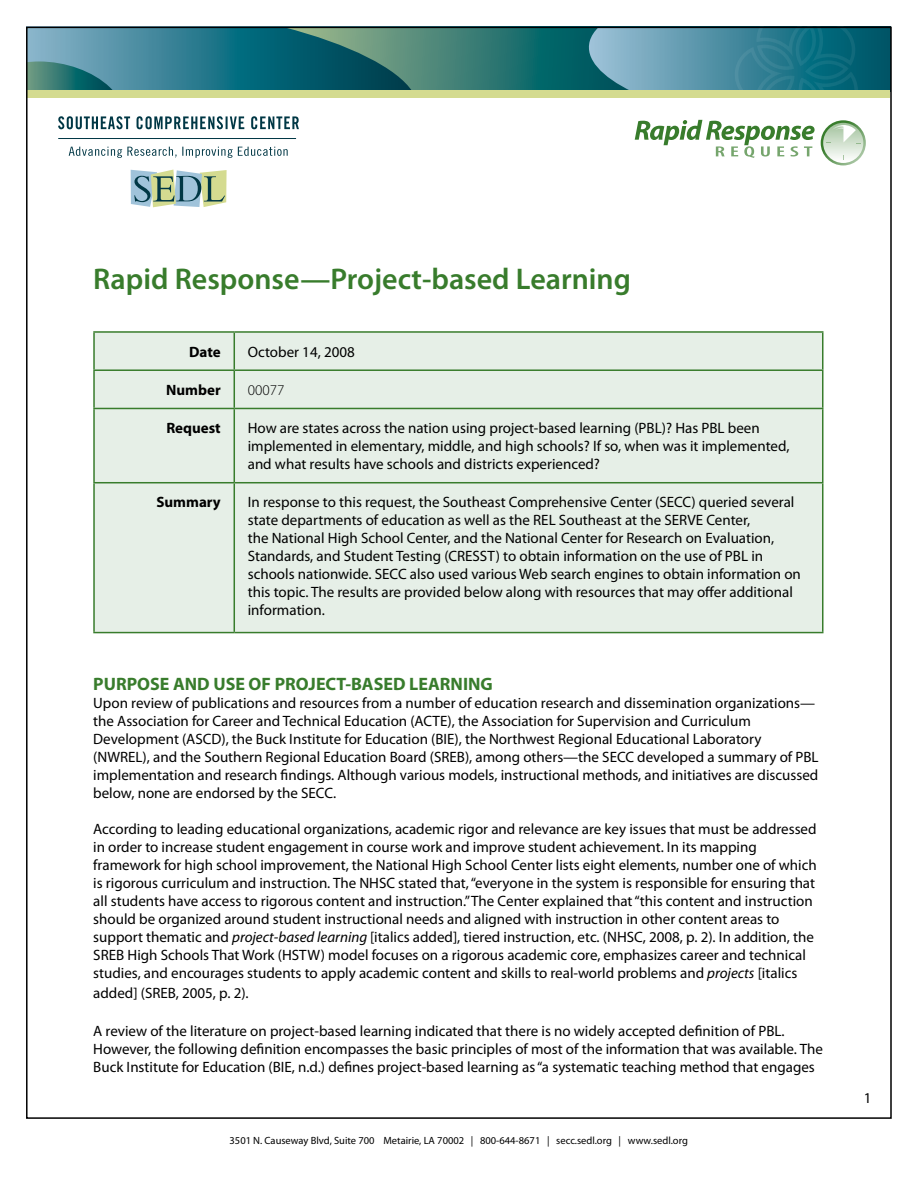
<style>
.page{position:relative;width:918px;height:1188px;background:#fff}
.page>*{position:absolute;margin:0;border:0;box-sizing:border-box;transform-origin:0 0}
.t1{font:600 30px "Myriad Pro";color:#387c2c}
.t2{font:700 18px "Myriad Pro";color:#387c2c}
.t3{font:15px/18px "Myriad Pro";color:#000}
.t4{font:700 15px "Myriad Pro";color:#000}
.t5{font:300 15px "Myriad Pro";color:#000}
.t6{font:10.5px "Myriad Pro";color:#000}
.s1{font-style:italic}
</style>
<div class="page">
<svg style="left:131px;top:170px;width:96px;height:37px;background:#a1baa9"></svg>
<svg style="left:821px;top:120px;width:45px;height:45px"></svg>
<svg style="left:823px;top:123px;width:40px;height:40px"></svg>
<svg style="left:26px;top:26px;width:865px;height:134px"></svg>
<div style="left:95px;top:333px;width:727px;height:299px;background:#e6efe7"></div>
<hr style="left:93px;top:331px;width:141px;height:2px;background:#387c2c">
<hr style="left:93px;top:333px;width:2px;height:36px;background:#387c2c">
<hr style="left:234px;top:331px;width:589px;height:2px;background:#387c2c">
<hr style="left:234px;top:333px;width:1px;height:36px;background:#387c2c">
<hr style="left:822px;top:333px;width:2px;height:36px;background:#387c2c">
<hr style="left:93px;top:369px;width:141px;height:2px;background:#387c2c">
<hr style="left:93px;top:371px;width:2px;height:37px;background:#387c2c">
<hr style="left:234px;top:369px;width:589px;height:2px;background:#387c2c">
<hr style="left:234px;top:371px;width:1px;height:37px;background:#387c2c">
<hr style="left:822px;top:371px;width:2px;height:37px;background:#387c2c">
<hr style="left:93px;top:408px;width:141px;height:1px;background:#387c2c">
<hr style="left:93px;top:409px;width:2px;height:73px;background:#387c2c">
<hr style="left:234px;top:408px;width:589px;height:1px;background:#387c2c">
<hr style="left:234px;top:409px;width:1px;height:73px;background:#387c2c">
<hr style="left:822px;top:409px;width:2px;height:73px;background:#387c2c">
<hr style="left:93px;top:482px;width:141px;height:1px;background:#387c2c">
<hr style="left:93px;top:483px;width:2px;height:149px;background:#387c2c">
<hr style="left:234px;top:482px;width:589px;height:1px;background:#387c2c">
<hr style="left:234px;top:483px;width:1px;height:149px;background:#387c2c">
<hr style="left:822px;top:483px;width:2px;height:149px;background:#387c2c">
<hr style="left:93px;top:632px;width:141px;height:1px;background:#387c2c">
<hr style="left:234px;top:632px;width:589px;height:1px;background:#387c2c">
<h1 class="t1" style="left:93px;top:260px;width:539px">Rapid Response—Project-based Learning</h1>
<p class="t4" style="left:189px;top:342px;width:33px">Date</p>
<p class="t3" style="left:248px;top:342px;width:109px">October 14, 2008</p>
<p class="t4" style="left:166px;top:380px;width:56px">Number</p>
<p class="t5" style="left:248px;top:382px;width:38px">00077</p>
<p class="t4" style="left:166px;top:418px;width:56px">Request</p>
<p class="t3" style="left:248px;top:419px;width:543px">How are states across the nation using project-based learning (PBL)? Has PBL been implemented in elementary, middle, and high schools? If so, when was it implemented, and what results have schools and districts experienced?</p>
<p class="t4" style="left:156px;top:493px;width:66px">Summary</p>
<p class="t3" style="left:248px;top:493px;width:555px">In response to this request, the Southeast Comprehensive Center (SECC) queried several state departments of education as well as the REL Southeast at the SERVE Center,<br>the National High School Center, and the National Center for Research on Evaluation, Standards, and Student Testing (CRESST) to obtain information on the use of PBL in schools nationwide. SECC also used various Web search engines to obtain information on this topic. The results are provided below along with resources that may offer additional information.</p>
<p class="t2" style="left:93px;top:673px;width:401px">PURPOSE AND USE OF PROJECT-BASED LEARNING</p>
<p class="t3" style="left:93px;top:694px;width:727px">Upon review of publications and resources from a number of education research and dissemination organizations— the Association for Career and Technical Education (ACTE), the Association for Supervision and Curriculum Development (ASCD), the Buck Institute for Education (BIE), the Northwest Regional Educational Laboratory (NWREL), and the Southern Regional Education Board (SREB), among others—the SECC developed a summary of PBL implementation and research findings. Although various models, instructional methods, and initiatives are discussed below, none are endorsed by the SECC.</p>
<p class="t3" style="left:93px;top:820px;width:725px">According to leading educational organizations, academic rigor and relevance are key issues that must be addressed in order to increase student engagement in course work and improve student achievement. In its mapping framework for high school improvement, the National High School Center lists eight elements, number one of which is rigorous curriculum and instruction. The NHSC stated that, “everyone in the system is responsible for ensuring that all students have access to rigorous content and instruction.” The Center explained that “this content and instruction should be organized around student instructional needs and aligned with instruction in other content areas to support thematic and <span class="s1">project-based learning</span> [italics added], tiered instruction, etc. (NHSC, 2008, p. 2). In addition, the SREB High Schools That Work (HSTW) model focuses on a rigorous academic core, emphasizes career and technical studies, and encourages students to apply academic content and skills to real-world problems and <span class="s1">projects</span> [italics</p>
<p class="t3" style="left:93px;top:984px;width:157px">added] (SREB, 2005, p. 2).</p>
<p class="t3" style="left:93px;top:1022px;width:731px">A review of the literature on project-based learning indicated that there is no widely accepted definition of PBL.<br>However, the following definition encompasses the basic principles of most of the information that was available. The<br>Buck Institute for Education (BIE, n.d.) defines project-based learning as “a systematic teaching method that engages</p>
<p class="t6" style="left:230px;top:1134px;width:460px">3501 N. Causeway Blvd, Suite 700 Metairie, LA 70002 | 800-644-8671 | secc.sedl.org | www.sedl.org</p>
<p class="t3" style="left:864px;top:1089px;width:9px">1</p>
</div>
